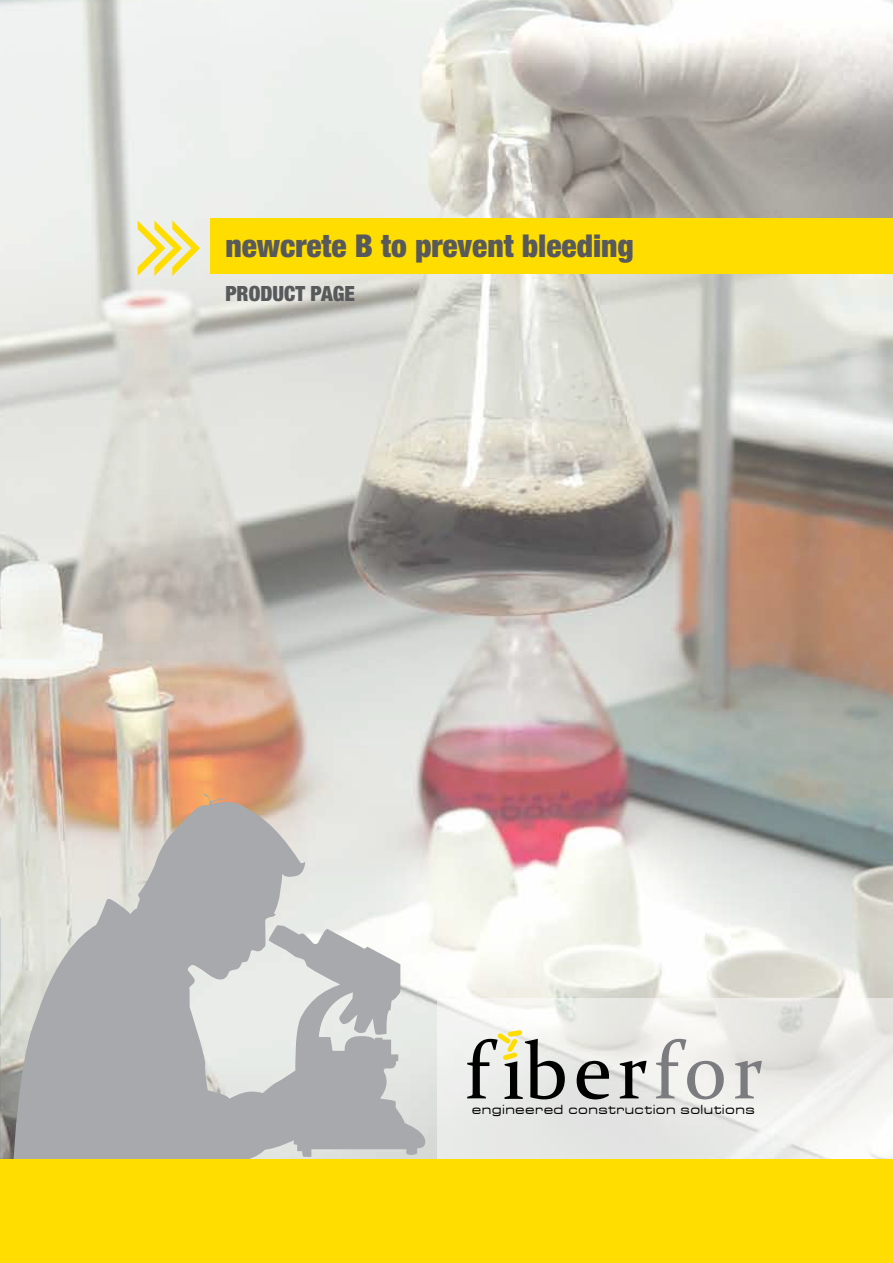
<style>
.page{position:relative;width:893px;height:1263px;background:#fff}
.page>*{position:absolute;margin:0;border:0;box-sizing:border-box;transform-origin:0 0}
.t1{font:900 condensed 31.5px "Helvetica Neue LT Std";color:#58595b}
.t2{font:900 condensed 21px "Helvetica Neue LT Std";color:#58595b}
.t3{font:13.65px "Microgramma D Medi Exte";letter-spacing:.08em;color:#000}
</style>
<div class="page">
<img style="left:0;top:0;width:893px;height:1160px">
<svg style="left:0;top:426px;width:1px;height:734px"></svg>
<svg style="left:14px;top:793px;width:411px;height:367px;fill:#a7a9ac"></svg>
<svg style="left:437px;top:998px;width:456px;height:162px;fill:#e9eae7"></svg>
<svg style="left:577px;top:1061px;width:32px;height:38px"></svg>
<svg style="left:620px;top:1061px;width:27px;height:37px"></svg>
<svg style="left:656px;top:1039px;width:68px;height:60px"></svg>
<svg style="left:735px;top:1061px;width:27px;height:37px"></svg>
<svg style="left:467px;top:1030px;width:98px;height:69px"></svg>
<div style="left:0;top:1160px;width:893px;height:103px;background:#fd0"></div>
<div style="left:211px;top:219px;width:682px;height:55px;background:#fd0"></div>
<svg style="left:138px;top:220px;width:62px;height:56px"></svg>
<h1 class="t1" style="left:225px;top:227px;width:410px">newcrete B to prevent bleeding</h1>
<h2 class="t2" style="left:225px;top:280px;width:131px">PRODUCT PAGE</h2>
<p class="t3" style="left:472px;top:1101px;width:284px">engineered construction solutions</p>
</div>
